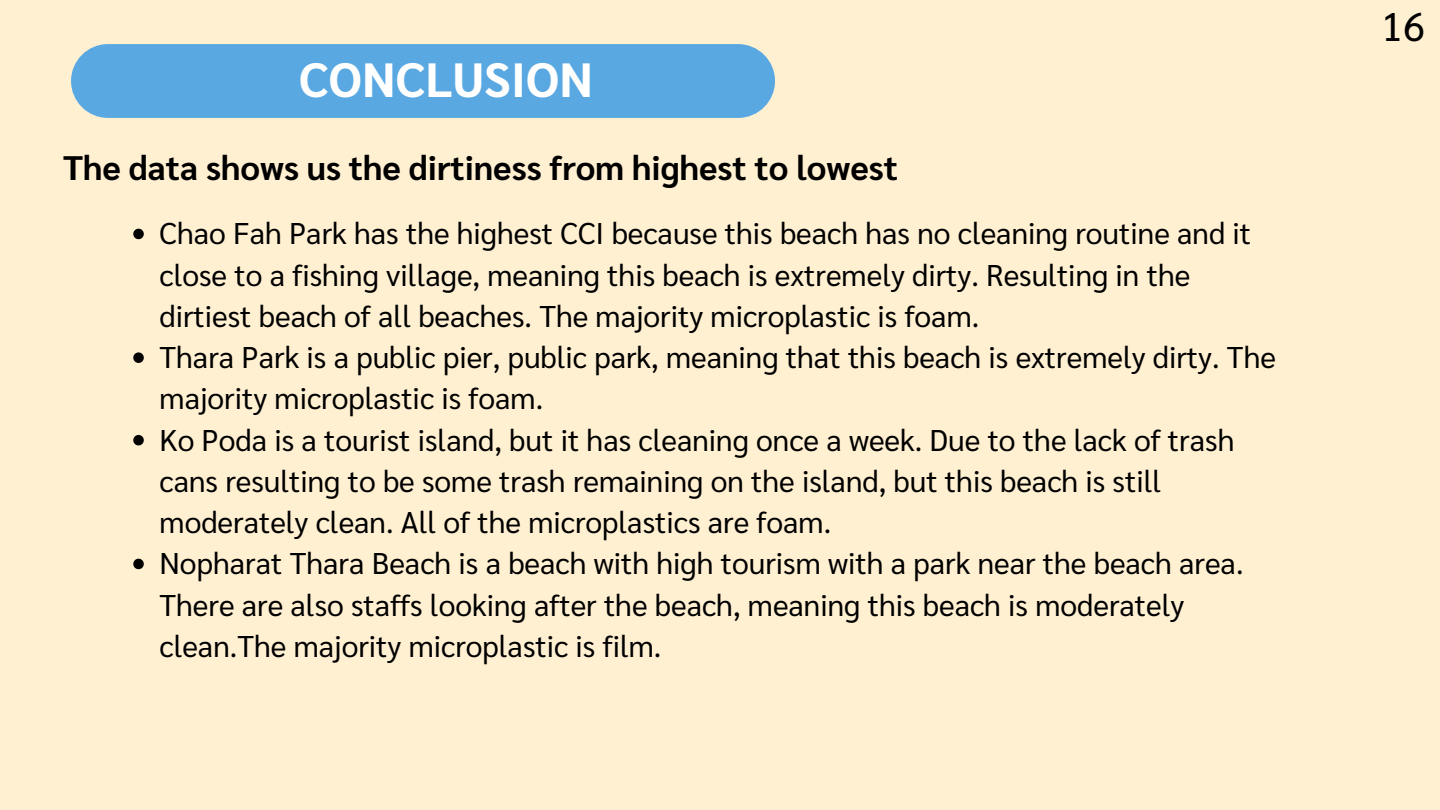
<style>
.page{position:relative;width:1440px;height:810px;background:#fff0d2}
.page>*{position:absolute;margin:0;border:0;box-sizing:border-box;transform-origin:0 0}
.t1{font:700 48px "Sarabun";color:#fff}
.t2{font:40px "Sarabun";color:#000}
.t3{font:700 34px "Sarabun";color:#000}
.t4{font:30px/41.2px "Sarabun";color:#000}
</style>
<div class="page">
<div style="left:71px;top:44px;width:704px;height:74px;background:#59a8e2;border-radius:37px"></div>
<svg style="left:133px;top:229px;width:11px;height:10px"></svg>
<svg style="left:133px;top:352px;width:11px;height:11px"></svg>
<svg style="left:133px;top:435px;width:11px;height:10px"></svg>
<svg style="left:133px;top:559px;width:11px;height:10px"></svg>
<h1 class="t1" style="left:299px;top:46px;width:295px">CONCLUSION</h1>
<p class="t3" style="left:63px;top:144px;width:836px">The data shows us the dirtiness from highest to lowest</p>
<p class="t4" style="left:160px;top:211px;width:1118px">Chao Fah Park has the highest CCI because this beach has no cleaning routine and it close to a fishing village, meaning this beach is extremely dirty. Resulting in the dirtiest beach of all beaches. The majority microplastic is foam.<br>Thara Park is a public pier, public park, meaning that this beach is extremely dirty. The majority microplastic is foam.<br>Ko Poda is a tourist island, but it has cleaning once a week. Due to the lack of trash cans resulting to be some trash remaining on the island, but this beach is still moderately clean. All of the microplastics are foam.<br>Nopharat Thara Beach is a beach with high tourism with a park near the beach area.<br>There are also staffs looking after the beach, meaning this beach is moderately clean.The majority microplastic is film.</p>
<h2 class="t2" style="left:1381px;top:-2px;width:45px">16</h2>
</div>
